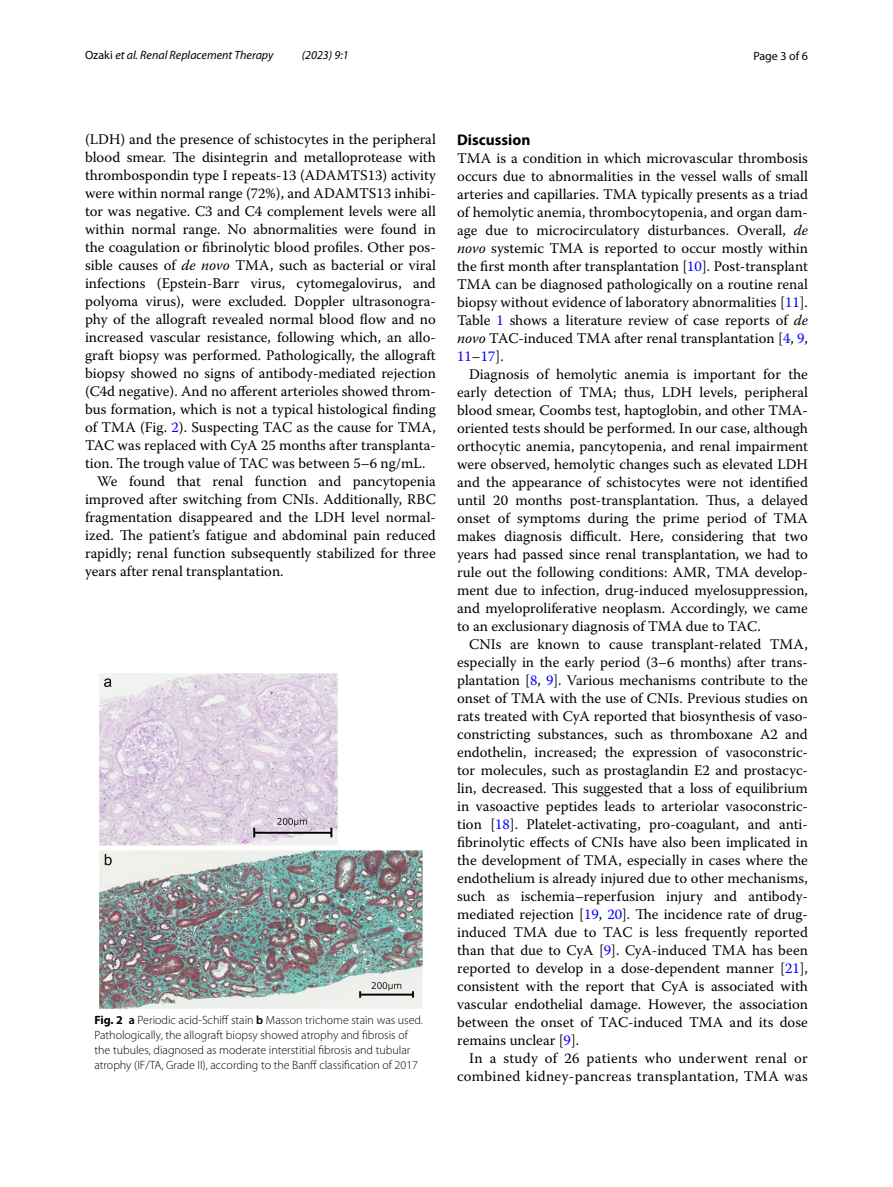
<style>
.page{position:relative;width:893px;height:1187px;background:#fff}
.page>*{position:absolute;margin:0;border:0;box-sizing:border-box;transform-origin:0 0}
.t1{font:700 15.45px "Myriad Pro";color:#000}
.t2{font:14.7px/18px "Warnock Pro";color:#000;text-align:justify}
.t3{font:14.7px/18px "Warnock Pro";letter-spacing:.02em;color:#000;text-align:right}
.t4{font:300 12px/15px "Myriad Pro";color:#000}
.t5{font:italic 12px "Myriad Pro";color:#000}
.t6{font:12px "Myriad Pro";color:#000}
.s1{font-style:normal}
.s2{font-style:italic}
.s3{color:#00f}
.s4{font-weight:700}
.s5{font-weight:600}
</style>
<div class="page">
<img style="left:99px;top:673px;width:323px;height:335px">
<p class="t5" style="left:85px;top:48px;width:190px"><span class="s1">Ozaki</span> et al. Renal Replacement Therapy</p>
<p class="t5" style="left:302px;top:48px;width:48px">(2023) 9:1</p>
<p class="t6" style="left:753px;top:48px;width:56px">Page 3 of 6</p>
<p class="t2" style="left:85px;top:130px;width:352px">(LDH) and the presence of schistocytes in the peripheral</p>
<p class="t2" style="left:85px;top:148px;width:352px">blood smear. The disintegrin and metalloprotease with</p>
<p class="t2" style="left:85px;top:166px;width:352px">thrombospondin type I repeats-13 (ADAMTS13) activity</p>
<p class="t2" style="left:85px;top:184px;width:352px">were within normal range (72%), and ADAMTS13 inhibi-</p>
<p class="t2" style="left:85px;top:202px;width:352px">tor was negative. C3 and C4 complement levels were all</p>
<p class="t2" style="left:85px;top:220px;width:352px">within normal range. No abnormalities were found in</p>
<p class="t2" style="left:85px;top:238px;width:352px">the coagulation or fibrinolytic blood profiles. Other pos-</p>
<p class="t2" style="left:85px;top:256px;width:352px">sible causes of <span class="s2">de novo</span> TMA, such as bacterial or viral</p>
<p class="t2" style="left:85px;top:274px;width:352px">infections (Epstein-Barr virus, cytomegalovirus, and</p>
<p class="t2" style="left:85px;top:292px;width:352px">polyoma virus), were excluded. Doppler ultrasonogra-</p>
<p class="t2" style="left:85px;top:310px;width:352px">phy of the allograft revealed normal blood flow and no</p>
<p class="t2" style="left:85px;top:328px;width:352px">increased vascular resistance, following which, an allo-</p>
<p class="t2" style="left:85px;top:346px;width:352px">graft biopsy was performed. Pathologically, the allograft</p>
<p class="t2" style="left:85px;top:364px;width:352px">biopsy showed no signs of antibody-mediated rejection</p>
<p class="t2" style="left:85px;top:382px;width:352px">(C4d negative). And no afferent arterioles showed throm-</p>
<p class="t2" style="left:85px;top:400px;width:352px">bus formation, which is not a typical histological finding</p>
<p class="t2" style="left:85px;top:418px;width:352px">of TMA (Fig. <span class="s3">2</span>). Suspecting TAC as the cause for TMA,</p>
<p class="t2" style="left:85px;top:436px;width:352px">TAC was replaced with CyA 25 months after transplanta-</p>
<p class="t2" style="left:85px;top:454px;width:342px">tion. The trough value of TAC was between 5–6 ng/mL.</p>
<p class="t2" style="left:97px;top:472px;width:340px">We found that renal function and pancytopenia</p>
<p class="t2" style="left:85px;top:490px;width:352px">improved after switching from CNIs. Additionally, RBC</p>
<p class="t2" style="left:85px;top:508px;width:352px">fragmentation disappeared and the LDH level normal-</p>
<p class="t2" style="left:85px;top:526px;width:352px">ized. The patient’s fatigue and abdominal pain reduced</p>
<p class="t2" style="left:85px;top:544px;width:352px">rapidly; renal function subsequently stabilized for three</p>
<p class="t2" style="left:85px;top:562px;width:200px">years after renal transplantation.</p>
<p class="t4" style="left:94px;top:1012px;width:330px"><span class="s4">Fig. 2</span> <span class="s5">a</span> Periodic acid-Schiff stain <span class="s5">b</span> Masson trichome stain was used.<br>Pathologically, the allograft biopsy showed atrophy and fibrosis of the tubules, diagnosed as moderate interstitial fibrosis and tubular atrophy (IF/TA, Grade II), according to the Banff classification of 2017</p>
<p class="t1" style="left:457px;top:129px;width:75px">Discussion</p>
<p class="t2" style="left:457px;top:148px;width:352px">TMA is a condition in which microvascular thrombosis occurs due to abnormalities in the vessel walls of small arteries and capillaries. TMA typically presents as a triad of hemolytic anemia, thrombocytopenia, and organ dam&shy;age due to microcirculatory disturbances. Overall, <span class="s2">de novo</span> systemic TMA is reported to occur mostly within the first month after transplantation [<span class="s3">10</span>]. Post-transplant TMA can be diagnosed pathologically on a routine renal biopsy without evidence of laboratory abnormalities [<span class="s3">11</span>].<br>Table <span class="s3">1</span> shows a literature review of case reports of <span class="s2">de novo</span> TAC-induced TMA after renal transplantation [<span class="s3">4</span>, <span class="s3">9</span>, <span class="s3">11</span>–<span class="s3">17</span>].</p>
<p class="t2" style="left:457px;top:364px;width:352px;text-indent:12px">Diagnosis of hemolytic anemia is important for the early detection of TMA; thus, LDH levels, peripheral blood smear, Coombs test, haptoglobin, and other TMA&shy;oriented tests should be performed. In our case, although orthocytic anemia, pancytopenia, and renal impairment were observed, hemolytic changes such as elevated LDH and the appearance of schistocytes were not identified until 20 months post-transplantation. Thus, a delayed onset of symptoms during the prime period of TMA makes diagnosis difficult. Here, considering that two years had passed since renal transplantation, we had to rule out the following conditions: AMR, TMA develop&shy;ment due to infection, drug-induced myelosuppression, and myeloproliferative neoplasm. Accordingly, we came to an exclusionary diagnosis of TMA due to TAC.</p>
<p class="t2" style="left:457px;top:634px;width:352px;text-indent:12px">CNIs are known to cause transplant-related TMA, especially in the early period (3–6 months) after trans&shy;plantation [<span class="s3">8</span>, <span class="s3">9</span>]. Various mechanisms contribute to the onset of TMA with the use of CNIs. Previous studies on rats treated with CyA reported that biosynthesis of vaso&shy;constricting substances, such as thromboxane A2 and endothelin, increased; the expression of vasoconstric&shy;tor molecules, such as prostaglandin E2 and prostacyc&shy;lin, decreased. This suggested that a loss of equilibrium in vasoactive peptides leads to arteriolar vasoconstric&shy;tion [<span class="s3">18</span>]. Platelet-activating, pro-coagulant, and anti&shy;fibrinolytic effects of CNIs have also been implicated in the development of TMA, especially in cases where the endothelium is already injured due to other mechanisms, such as ischemia–reperfusion injury and antibody&shy;mediated rejection [<span class="s3">19</span>, <span class="s3">20</span>]. The incidence rate of drug&shy;induced TMA due to TAC is less frequently reported than that due to CyA [<span class="s3">9</span>]. CyA-induced TMA has been reported to develop in a dose-dependent manner [<span class="s3">21</span>], consistent with the report that CyA is associated with vascular endothelial damage. However, the association between the onset of TAC-induced TMA and its dose remains unclear [<span class="s3">9</span>].</p>
<p class="t3" style="left:457px;top:1048px;width:352px">In a study of 26 patients who underwent renal or combined kidney-pancreas transplantation, TMA was</p>
</div>
